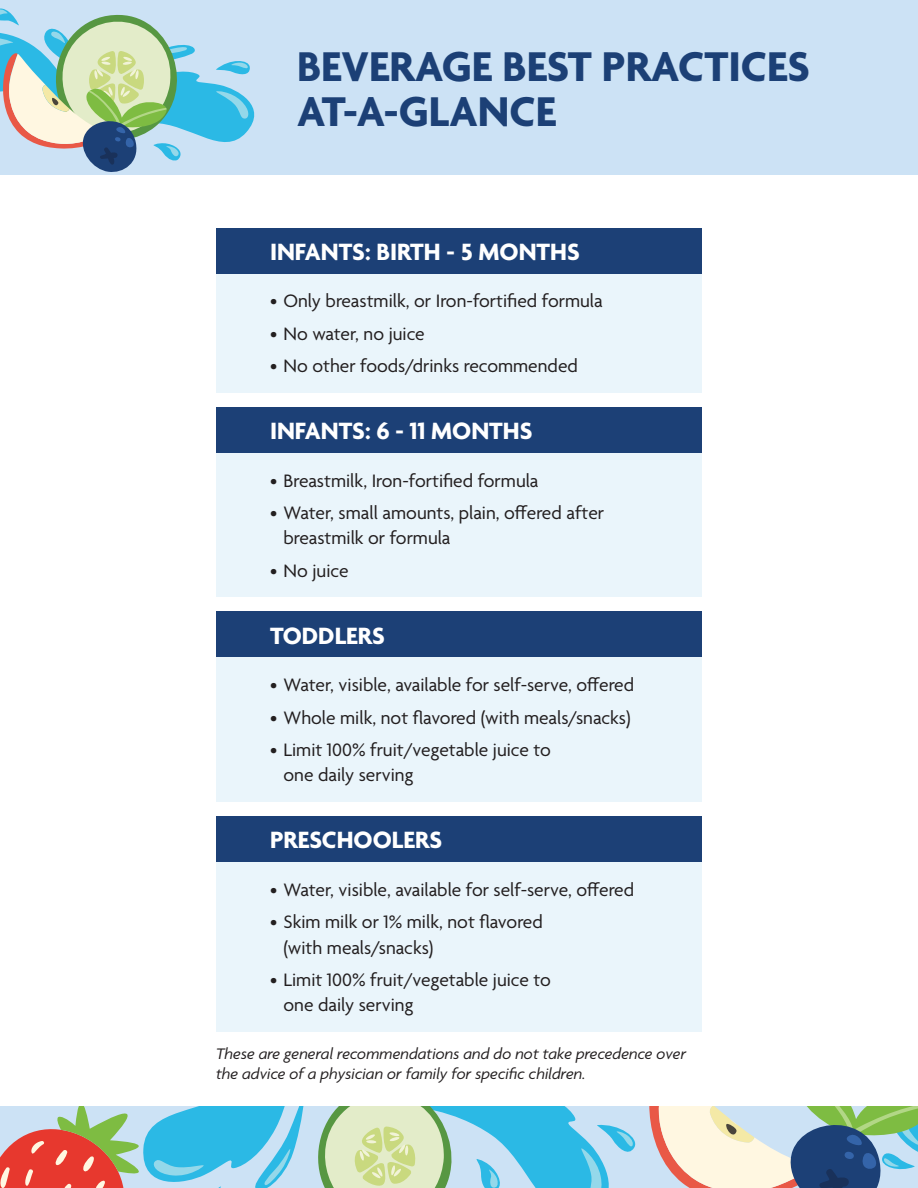
<style>
.page{position:relative;width:918px;height:1188px;background:#fff}
.page>*{position:absolute;margin:0;border:0;box-sizing:border-box;transform-origin:0 0}
.t1{font:700 45px/45px "Agenda";color:#1c4076}
.t2{font:700 25.5px "Agenda";color:#fff}
.t3{font:19.5px/25.5px "Agenda";color:#231f20}
.t4{font:italic 16.5px/19.5px "Agenda";color:#231f20}
</style>
<div class="page">
<div style="left:0;top:0;width:918px;height:176px;background:#cce2f5"></div>
<svg style="left:0;top:8px;width:255px;height:164px"></svg>
<svg style="left:0;top:1106px;width:918px;height:82px;background:#a0c0c2"></svg>
<div style="left:216px;top:228px;width:486px;height:164px;background:#eaf5fb"></div>
<div style="left:216px;top:228px;width:486px;height:45px;background:#1c4076"></div>
<div style="left:216px;top:407px;width:486px;height:190px;background:#eaf5fb"></div>
<div style="left:216px;top:407px;width:486px;height:45px;background:#1c4076"></div>
<div style="left:216px;top:612px;width:486px;height:190px;background:#eaf5fb"></div>
<div style="left:216px;top:612px;width:486px;height:45px;background:#1c4076"></div>
<div style="left:216px;top:817px;width:486px;height:215px;background:#eaf5fb"></div>
<div style="left:216px;top:817px;width:486px;height:45px;background:#1c4076"></div>
<h1 class="t1" style="left:297px;top:47px;width:514px">BEVERAGE BEST PRACTICES<br>AT-A-GLANCE</h1>
<h2 class="t2" style="left:270px;top:238px;width:311px">INFANTS: BIRTH - 5 MONTHS</h2>
<p class="t3" style="left:270px;top:290px;width:334px">• Only breastmilk, or Iron-fortified formula</p>
<p class="t3" style="left:270px;top:322px;width:156px">• No water, no juice</p>
<p class="t3" style="left:270px;top:354px;width:309px">• No other foods/drinks recommended</p>
<h2 class="t2" style="left:270px;top:417px;width:264px">INFANTS: 6 - 11 MONTHS</h2>
<p class="t3" style="left:270px;top:469px;width:270px">• Breastmilk, Iron-fortified formula</p>
<p class="t3" style="left:283px;top:501px;width:322px;text-indent:-13px">• Water, small amounts, plain, offered after breastmilk or formula</p>
<p class="t3" style="left:270px;top:559px;width:80px">• No juice</p>
<h2 class="t2" style="left:270px;top:622px;width:117px">TODDLERS</h2>
<p class="t3" style="left:270px;top:673px;width:366px">• Water, visible, available for self-serve, offered</p>
<p class="t3" style="left:270px;top:706px;width:362px">• Whole milk, not flavored (with meals/snacks)</p>
<p class="t3" style="left:283px;top:738px;width:269px;text-indent:-13px">• Limit 100% fruit/vegetable juice to one daily serving</p>
<h2 class="t2" style="left:270px;top:826px;width:174px">PRESCHOOLERS</h2>
<p class="t3" style="left:270px;top:878px;width:366px">• Water, visible, available for self-serve, offered</p>
<p class="t3" style="left:283px;top:910px;width:261px;text-indent:-13px">• Skim milk or 1% milk, not flavored (with meals/snacks)</p>
<p class="t3" style="left:283px;top:968px;width:269px;text-indent:-13px">• Limit 100% fruit/vegetable juice to one daily serving</p>
<p class="t4" style="left:216px;top:1044px;width:472px">These are general recommendations and do not take precedence over the advice of a physician or family for specific children.</p>
</div>
